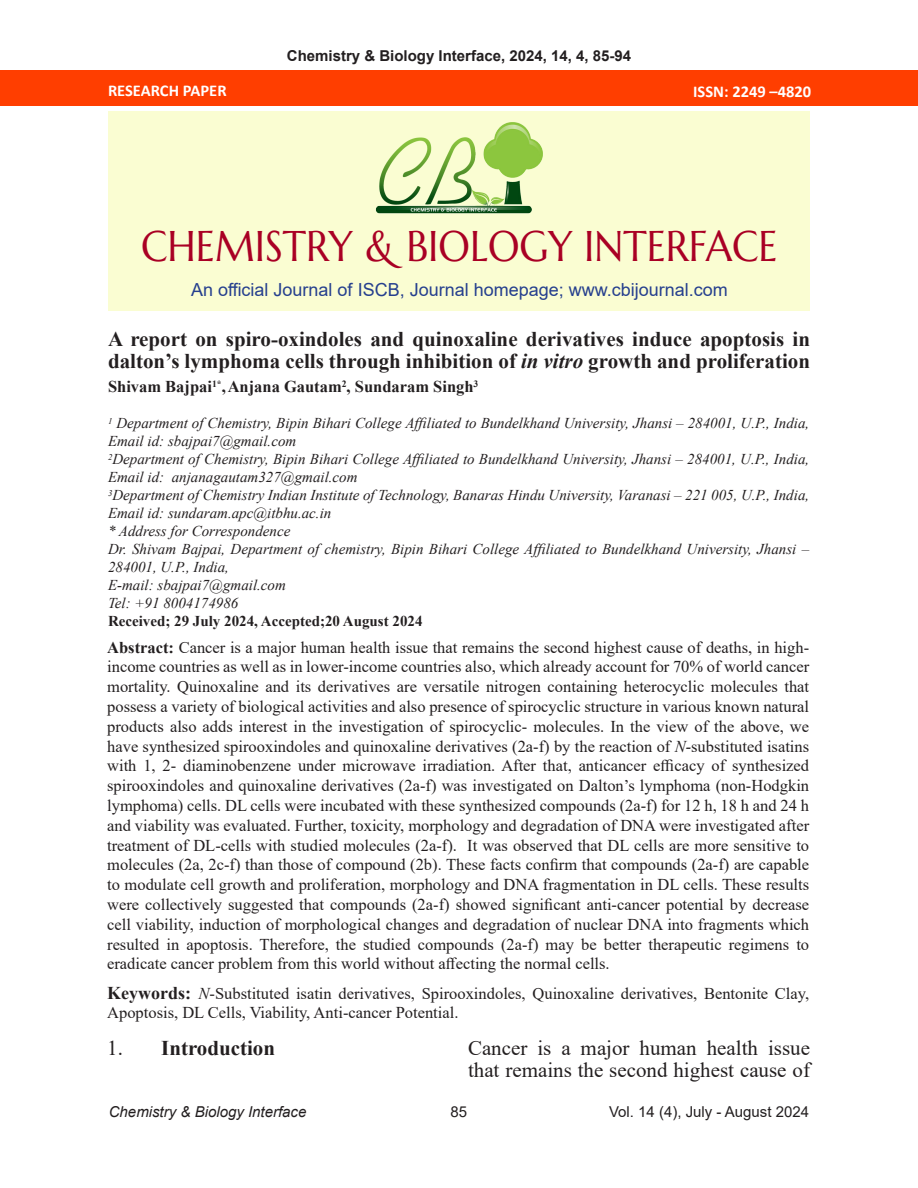
<style>
.page{position:relative;width:918px;height:1188px;background:#fff}
.page>*{position:absolute;margin:0;border:0;box-sizing:border-box;transform-origin:0 0}
.t1{font:42.9px "Marcellus SC";color:#a90024;scale:.91 1}
.t2{font:700 21px/21.8px "Times New Roman";color:#231f20}
.t3{font:21px/21.6px "Times New Roman";color:#231f20}
.t4{font:18px "Arial";color:#253f8e}
.t5{font:16.5px/19.8px "Times New Roman";color:#231f20;text-align:justify}
.t6{font:700 16.5px "Times New Roman";color:#231f20}
.t7{font:700 16.5px "Calibri";color:#fff}
.heading_3{font:italic 15px/18px "Times New Roman";color:#231f20}
.t8{font:700 15px "Arial";color:#231f20}
.t9{font:700 15px "Times New Roman";color:#231f20}
.t10{font:15px "Arial";color:#231f20}
.t11{font:italic 15px "Arial";color:#231f20}
.s1{font-style:italic}
.s2{font-weight:700}
.s3{font-weight:700;font-size:18px}
.s4{font-weight:400}
</style>
<div class="page">
<div style="left:108px;top:111px;width:702px;height:199px;background:#fafdd2"></div>
<div style="left:0;top:70px;width:918px;height:36px;background:#ff3e00"></div>
<img style="left:375px;top:122px;width:168px;height:92px">
<p class="t7" style="left:108px;top:79px;width:120px">RESEARCH PAPER</p>
<p class="t8" style="left:287px;top:45px;width:346px">Chemistry &amp; Biology Interface, 2024, 14, 4, 85-94</p>
<p class="t7" style="left:693px;top:80px;width:120px">ISSN: 2249 –4820</p>
<p class="t1" style="left:141px;top:219px;width:701px">CHEMISTRY &amp; BIOLOGY INTERFACE</p>
<p class="t4" style="left:191px;top:277px;width:538px">An official Journal of ISCB, Journal homepage; www.cbijournal.com</p>
<p class="t2" style="left:108px;top:328px;width:704px">A report on spiro-oxindoles and quinoxaline derivatives induce apoptosis in dalton’s lymphoma cells through inhibition of <span class="s1">in vitro</span> growth and proliferation</p>
<p class="t6" style="left:108px;top:375px;width:372px">Shivam Bajpai<sup>1*</sup>,Anjana Gautam<sup>2</sup>, Sundaram Singh<sup>3</sup></p>
<p class="heading_3" style="left:108px;top:414px;width:703px"><sup>1</sup> Department of Chemistry, Bipin Bihari College Affiliated to Bundelkhand University, Jhansi – 284001, U.P., India,<br>Email id: sbajpai7@gmail.com</p>
<p class="heading_3" style="left:108px;top:450px;width:703px"><sup>2</sup>Department of Chemistry, Bipin Bihari College Affiliated to Bundelkhand University, Jhansi – 284001, U.P., India,<br>Email id: anjanagautam327@gmail.com</p>
<p class="heading_3" style="left:108px;top:486px;width:703px"><sup>3</sup>Department of Chemistry Indian Institute of Technology, Banaras Hindu University, Varanasi – 221 005, U.P., India,<br>Email id: sundaram.apc@itbhu.ac.in</p>
<p class="heading_3" style="left:108px;top:522px;width:184px">* Address for Correspondence</p>
<p class="heading_3" style="left:108px;top:540px;width:703px">Dr. Shivam Bajpai, Department of chemistry, Bipin Bihari College Affiliated to Bundelkhand University, Jhansi –<br>284001, U.P., India,</p>
<p class="heading_3" style="left:108px;top:576px;width:179px">E-mail: sbajpai7@gmail.com</p>
<p class="heading_3" style="left:108px;top:594px;width:132px">Tel: +91 8004174986</p>
<p class="t9" style="left:108px;top:611px;width:316px">Received; 29 July 2024, Accepted;20 August 2024</p>
<p class="t5" style="left:107px;top:637px;width:704px"><span class="s2">Abstract:</span> Cancer is a major human health issue that remains the second highest cause of deaths, in high&shy;income countries as well as in lower-income countries also, which already account for 70% of world cancer mortality. Quinoxaline and its derivatives are versatile nitrogen containing heterocyclic molecules that possess a variety of biological activities and also presence of spirocyclic structure in various known natural products also adds interest in the investigation of spirocyclic- molecules. In the view of the above, we have synthesized spirooxindoles and quinoxaline derivatives (2a-f) by the reaction of <span class="s1">N-</span>substituted isatins with 1, 2- diaminobenzene under microwave irradiation. After that, anticancer efficacy of synthesized spirooxindoles and quinoxaline derivatives (2a-f) was investigated on Dalton’s lymphoma (non-Hodgkin lymphoma) cells. DL cells were incubated with these synthesized compounds (2a-f) for 12 h, 18 h and 24 h and viability was evaluated. Further, toxicity, morphology and degradation of DNA were investigated after treatment of DL-cells with studied molecules (2a-f). It was observed that DL cells are more sensitive to molecules (2a, 2c-f) than those of compound (2b). These facts confirm that compounds (2a-f) are capable to modulate cell growth and proliferation, morphology and DNA fragmentation in DL cells. These results were collectively suggested that compounds (2a-f) showed significant anti-cancer potential by decrease cell viability, induction of morphological changes and degradation of nuclear DNA into fragments which resulted in apoptosis. Therefore, the studied compounds (2a-f) may be better therapeutic regimens to eradicate cancer problem from this world without affecting the normal cells.</p>
<p class="t5" style="left:107px;top:983px;width:704px"><span class="s3">Keywords:</span> <span class="s1">N</span>-Substituted isatin derivatives, Spirooxindoles, Quinoxaline derivatives, Bentonite Clay,<br>Apoptosis, DL Cells, Viability, Anti-cancer Potential.</p>
<p class="t2" style="left:107px;top:1036px;width:169px"><span class="s4">1.</span> Introduction</p>
<p class="t3" style="left:468px;top:1036px;width:344px">Cancer is a major human health issue that remains the second highest cause of</p>
<p class="t11" style="left:109px;top:1103px;width:199px">Chemistry &amp; Biology Interface</p>
<p class="t10" style="left:450px;top:1102px;width:18px">85</p>
<p class="t10" style="left:609px;top:1102px;width:202px">Vol. 14 (4), July - August 2024</p>
</div>
